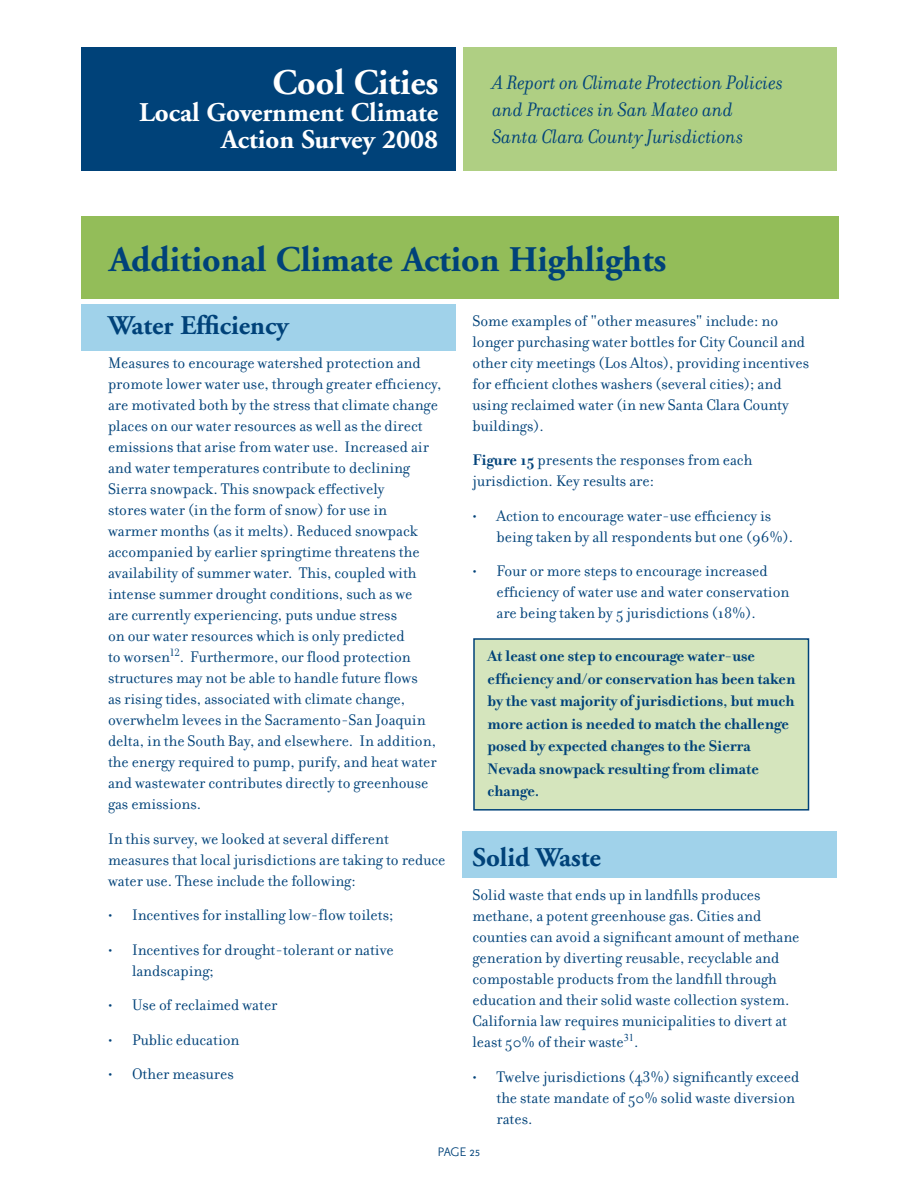
<style>
.page{position:relative;width:918px;height:1188px;background:#fff}
.page>*{position:absolute;margin:0;border:0;box-sizing:border-box;transform-origin:0 0}
.t1{font:700 36px "Adobe Garamond";color:#004279}
.t2{font:700 36px "Adobe Garamond";color:#fff}
.t3{font:700 27px/27px "Adobe Garamond";color:#fff;text-align:right}
.t4{font:700 27px "Adobe Garamond";color:#004279}
.t5{font:italic 21px/27px "Filosofia";color:#004279}
.t6{font:16.5px/21px "Filosofia";color:#004279}
.t7{font:700 16.5px/22.5px "Filosofia";color:#004279}
.t8{font:15px "Priori San Regular SC";letter-spacing:-.005em;color:#004279}
.s1{font-weight:700}
</style>
<div class="page">
<div style="left:81px;top:216px;width:758px;height:83px;background:#93bd59"></div>
<div style="left:81px;top:304px;width:374px;height:47px;background:#a0d2ea"></div>
<div style="left:463px;top:831px;width:374px;height:47px;background:#a0d2ea"></div>
<div style="left:473px;top:638px;width:336px;height:173px;background:#d5e5bd"></div>
<div style="left:463px;top:48px;width:374px;height:123px;background:#afcf83"></div>
<div style="left:81px;top:48px;width:374px;height:123px;background:#004279"></div>
<h1 class="t2" style="left:272px;top:63px;width:167px">Cool Cities</h1>
<h2 class="t3" style="left:139px;top:100px;width:301px">Local Government Climate<br>Action Survey 2008</h2>
<p class="t5" style="left:492px;top:69px;width:293px">A Report on Climate Protection Policies and Practices in San Mateo and<br>Santa Clara County Jurisdictions</p>
<h1 class="t1" style="left:109px;top:239px;width:559px">Additional Climate Action Highlights</h1>
<h2 class="t4" style="left:108px;top:310px;width:182px">Water Efficiency</h2>
<p class="t6" style="left:108px;top:353px;width:335px">Measures to encourage watershed protection and promote lower water use, through greater efficiency, are motivated both by the stress that climate change places on our water resources as well as the direct emissions that arise from water use. Increased air and water temperatures contribute to declining Sierra snowpack. This snowpack effectively<br>stores water (in the form of snow) for use in<br>warmer months (as it melts). Reduced snowpack accompanied by earlier springtime threatens the availability of summer water. This, coupled with intense summer drought conditions, such as we<br>are currently experiencing, puts undue stress<br>on our water resources which is only predicted<br>to worsen<sup>12</sup>. Furthermore, our flood protection structures may not be able to handle future flows<br>as rising tides, associated with climate change, overwhelm levees in the Sacramento-San Joaquin delta, in the South Bay, and elsewhere. In addition, the energy required to pump, purify, and heat water and wastewater contributes directly to greenhouse gas emissions.</p>
<p class="t6" style="left:108px;top:828px;width:339px">In this survey, we looked at several different measures that local jurisdictions are taking to reduce water use. These include the following:</p>
<p class="t6" style="left:108px;top:905px;width:287px">• Incentives for installing low-flow toilets;</p>
<p class="t6" style="left:132px;top:939px;width:263px;text-indent:-24px">• Incentives for drought-tolerant or native landscaping;</p>
<p class="t6" style="left:108px;top:995px;width:171px">• Use of reclaimed water</p>
<p class="t6" style="left:108px;top:1029px;width:133px">• Public education</p>
<p class="t6" style="left:108px;top:1064px;width:127px">• Other measures</p>
<p class="t6" style="left:472px;top:311px;width:338px">Some examples of "other measures" include: no longer purchasing water bottles for City Council and other city meetings (Los Altos), providing incentives for efficient clothes washers (several cities); and using reclaimed water (in new Santa Clara County buildings).</p>
<p class="t6" style="left:472px;top:450px;width:281px"><span class="s1">Figure 15</span> presents the responses from each jurisdiction. Key results are:</p>
<p class="t6" style="left:496px;top:506px;width:298px;text-indent:-24px">• Action to encourage water-use efficiency is being taken by all respondents but one (96%).</p>
<p class="t6" style="left:496px;top:561px;width:294px;text-indent:-24px">• Four or more steps to encourage increased efficiency of water use and water conservation are being taken by 5 jurisdictions (18%).</p>
<p class="t7" style="left:488px;top:645px;width:310px">At least one step to encourage water-use efficiency and/or conservation has been taken by the vast majority of jurisdictions, but much more action is needed to match the challenge posed by expected changes to the Sierra Nevada snowpack resulting from climate change.</p>
<h2 class="t4" style="left:472px;top:843px;width:130px">Solid Waste</h2>
<p class="t6" style="left:472px;top:885px;width:328px">Solid waste that ends up in landfills produces methane, a potent greenhouse gas. Cities and counties can avoid a significant amount of methane generation by diverting reusable, recyclable and compostable products from the landfill through education and their solid waste collection system.<br>California law requires municipalities to divert at least 50% of their waste<sup>31</sup>.</p>
<p class="t6" style="left:496px;top:1067px;width:304px;text-indent:-24px">• Twelve jurisdictions (43%) significantly exceed the state mandate of 50% solid waste diversion rates.</p>
<p class="t8" style="left:438px;top:1144px;width:44px">PAGE 25</p>
</div>
